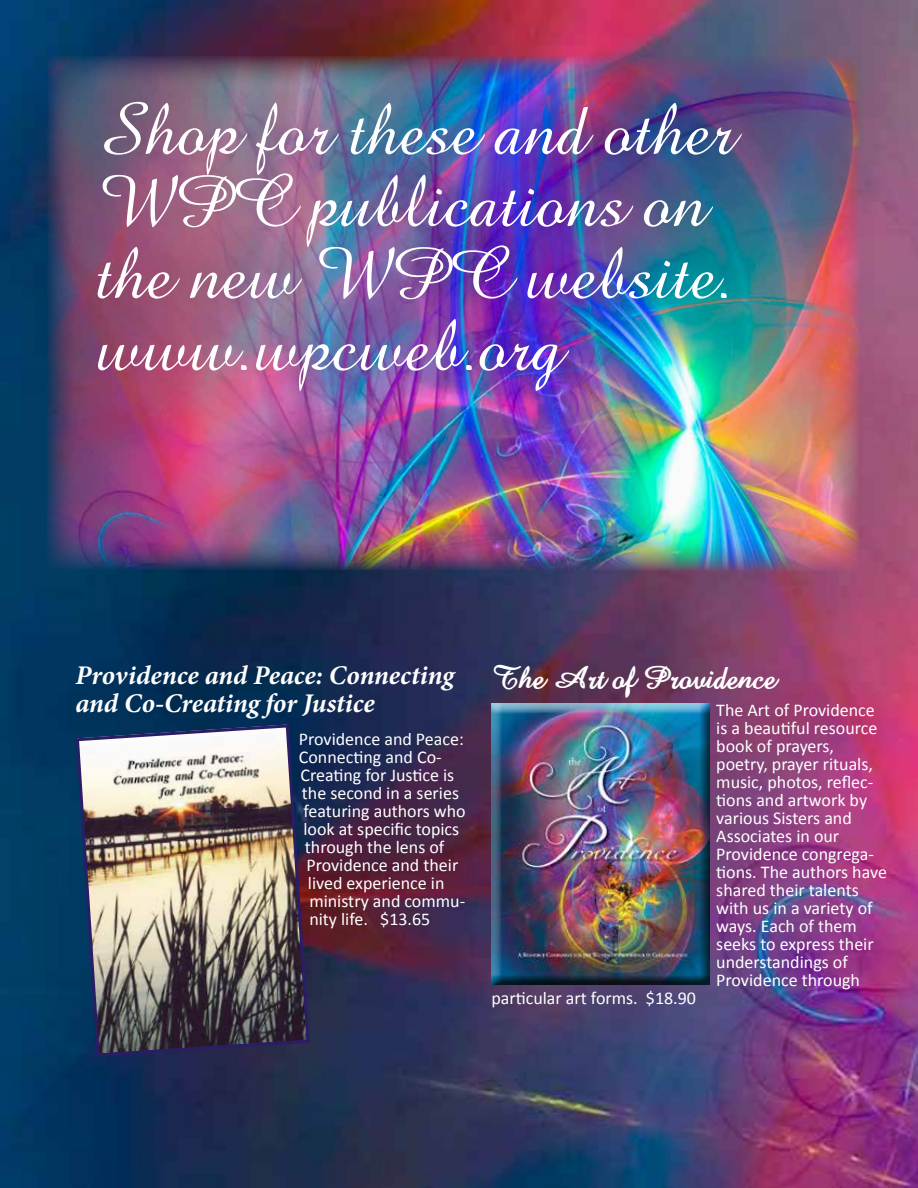
<style>
.page{position:relative;width:918px;height:1188px;background:#fff}
.page>*{position:absolute;margin:0;border:0;box-sizing:border-box;transform-origin:0 0}
.t1{font:75px/72px "Amaze Normal";color:#fff}
.t2{font:700 33px "Amaze";color:#fff}
.t3{font:italic 700 27px/28.5px "Minion Pro";letter-spacing:-.005em;color:#fff}
.t4{font:18px/18px "Calibri";color:#fff}
</style>
<div class="page">
<img style="left:0;top:0;width:918px;height:1188px">
<div style="left:490px;top:696px;width:222px;height:285px;background:#fff;opacity:.75"></div>
<div style="left:490px;top:703px;width:222px;height:283px;background:#000;opacity:.75"></div>
<img style="left:74px;top:723px;width:237px;height:335px">
<img style="left:46px;top:55px;width:814px;height:516px">
<h1 class="t1" style="left:96px;top:92px;width:641px">Shop for these and other<br>WPC publications on the new WPC website. www.wpcweb.org</h1>
<h3 class="t3" style="left:75px;top:660px;width:380px">Providence and Peace: Connecting and Co-Creating for Justice</h3>
<p class="t4" style="left:299px;top:729px;width:166px">Providence and Peace:</p>
<p class="t4" style="left:299px;top:747px;width:144px">Connecting and Co-</p>
<p class="t4" style="left:300px;top:765px;width:155px">Creating for Justice is</p>
<p class="t4" style="left:302px;top:783px;width:159px">the second in a series</p>
<p class="t4" style="left:303px;top:801px;width:164px">featuring authors who</p>
<p class="t4" style="left:303px;top:819px;width:157px">look at specific topics</p>
<p class="t4" style="left:305px;top:837px;width:141px">through the lens of</p>
<p class="t4" style="left:306px;top:855px;width:153px">Providence and their</p>
<p class="t4" style="left:308px;top:873px;width:138px">lived experience in</p>
<p class="t4" style="left:309px;top:891px;width:157px">ministry and commu-</p>
<p class="t4" style="left:309px;top:909px;width:123px">nity life. $13.65</p>
<h2 class="t2" style="left:491px;top:655px;width:286px">The Art of Providence</h2>
<p class="t4" style="left:491px;top:988px;width:206px">particular art forms. $18.90</p>
<p class="t4" style="left:716px;top:700px;width:172px">The Art of Providence is a beautiful resource book of prayers, poetry, prayer rituals, music, photos, reflec&shy;tions and artwork by various Sisters and<br>Associates in our<br>Providence congrega&shy;tions. The authors have shared their talents with us in a variety of ways. Each of them seeks to express their understandings of<br>Providence through</p>
</div>
